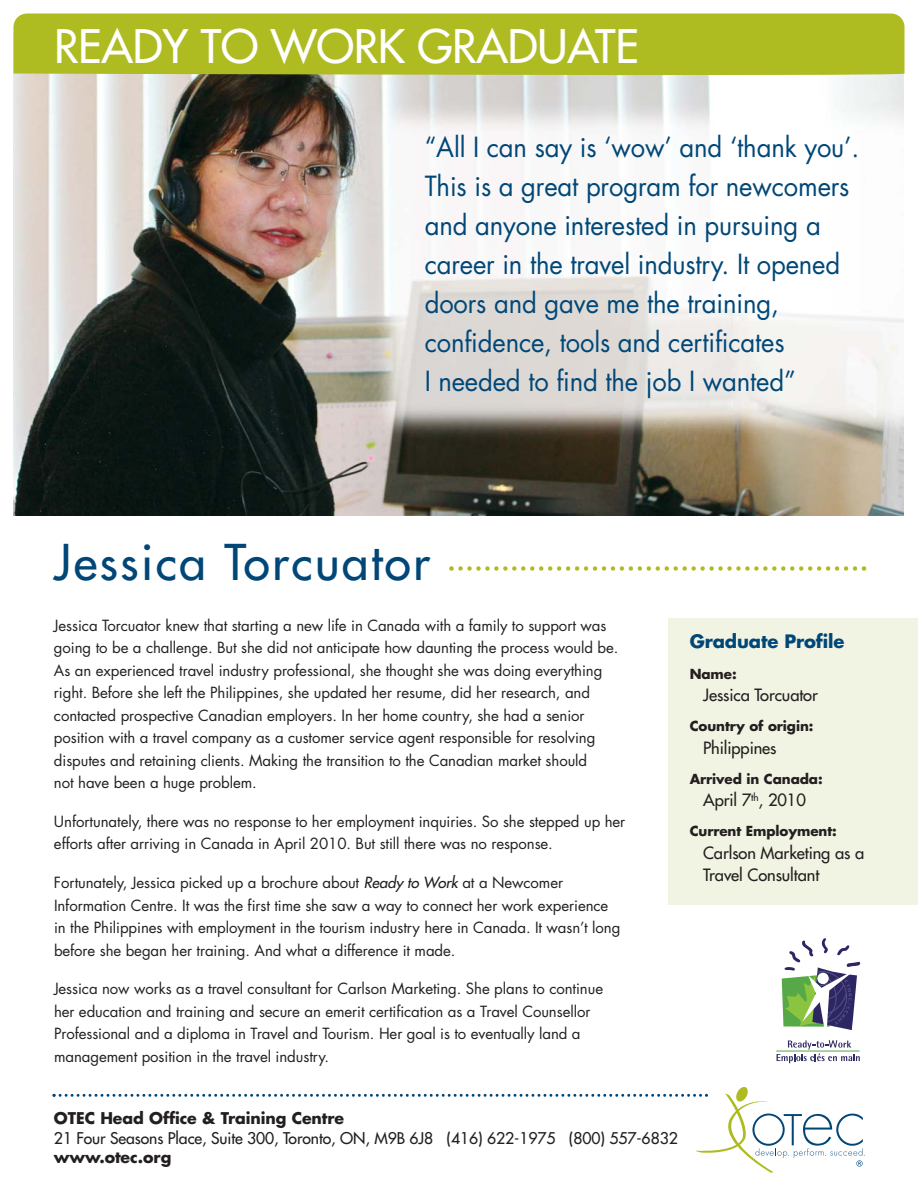
<style>
.page{position:relative;width:918px;height:1188px;background:#fff}
.page>*{position:absolute;margin:0;border:0;box-sizing:border-box;transform-origin:0 0}
.t1{font:48px "Futura";letter-spacing:.05em;color:#004778}
.t2{font:45px "Futura";letter-spacing:-.005em;color:#fff}
.t3{font:27px/39px "Futura";letter-spacing:-.005em;color:#004778;scale:.95 1}
.t4{font:700 18px "Futura";letter-spacing:-.005em;color:#004778}
.t5{font:16.5px/22.5px "Futura";letter-spacing:-.005em;color:#231f20}
.t6{font:15.75px "Futura";letter-spacing:-.005em;color:#231f20}
.t7{font:700 15.75px "Futura";letter-spacing:-.005em;color:#231f20}
.t8{font:15px/22.5px "Futura";letter-spacing:-.005em;color:#231f20}
.t9{font:700 13.5px "Futura";letter-spacing:-.005em;color:#231f20}
.s1{font-style:italic}
</style>
<div class="page">
<div style="left:668px;top:618px;width:250px;height:287px;background:#f2f4e3"></div>
<img style="left:14px;top:77px;width:890px;height:438px">
<hr style="left:776px;top:1051px;width:84px;height:1px;background:#58a746">
<svg style="left:777px;top:938px;width:83px;height:125px"></svg>
<div style="left:14px;top:14px;width:890px;height:63px;background:#afbc21"></div>
<svg style="left:52px;top:1087px;width:813px;height:86px"></svg>
<svg style="left:449px;top:566px;width:417px;height:5px"></svg>
<h2 class="t2" style="left:54px;top:24px;width:586px">READY TO WORK GRADUATE</h2>
<p class="t3" style="left:425px;top:130px;width:459px">“All I can say is ‘wow’ and ‘thank you’.<br>This is a great program for newcomers and anyone interested in pursuing a career in the travel industry. It opened doors and gave me the training, confidence, tools and certificates<br>I needed to find the job I wanted”</p>
<h1 class="t1" style="left:54px;top:539px;width:378px">Jessica Torcuator</h1>
<p class="t8" style="left:54px;top:615px;width:566px">Jessica Torcuator knew that starting a new life in Canada with a family to support was going to be a challenge. But she did not anticipate how daunting the process would be.<br>As an experienced travel industry professional, she thought she was doing everything right. Before she left the Philippines, she updated her resume, did her research, and contacted prospective Canadian employers. In her home country, she had a senior position with a travel company as a customer service agent responsible for resolving disputes and retaining clients. Making the transition to the Canadian market should<br>not have been a huge problem.</p>
<p class="t8" style="left:54px;top:811px;width:573px">Unfortunately, there was no response to her employment inquiries. So she stepped up her efforts after arriving in Canada in April 2010. But still there was no response.</p>
<p class="t8" style="left:54px;top:873px;width:568px">Fortunately, Jessica picked up a brochure about <span class="s1">Ready to Work</span> at a Newcomer Information Centre. It was the first time she saw a way to connect her work experience in the Philippines with employment in the tourism industry here in Canada. It wasn’t long before she began her training. And what a difference it made.</p>
<p class="t8" style="left:54px;top:979px;width:551px">Jessica now works as a travel consultant for Carlson Marketing. She plans to continue her education and training and secure an emerit certification as a Travel Counsellor Professional and a diploma in Travel and Tourism. Her goal is to eventually land a management position in the travel industry.</p>
<p class="t4" style="left:690px;top:633px;width:156px">Graduate Profile</p>
<p class="t9" style="left:690px;top:668px;width:49px">Name:</p>
<p class="t5" style="left:703px;top:685px;width:116px">Jessica Torcuator</p>
<p class="t9" style="left:690px;top:720px;width:125px">Country of origin:</p>
<p class="t5" style="left:703px;top:738px;width:75px">Philippines</p>
<p class="t9" style="left:690px;top:773px;width:135px">Arrived in Canada:</p>
<p class="t5" style="left:703px;top:790px;width:104px">April 7<sup>th</sup>, 2010</p>
<p class="t9" style="left:690px;top:825px;width:149px">Current Employment:</p>
<p class="t5" style="left:703px;top:843px;width:163px">Carlson Marketing as a<br>Travel Consultant</p>
<p class="t7" style="left:54px;top:1111px;width:292px">OTEC Head Office &amp; Training Centre</p>
<p class="t6" style="left:54px;top:1130px;width:625px">21 Four Seasons Place, Suite 300, Toronto, ON, M9B 6J8 (416) 622-1975 (800) 557-6832</p>
<p class="t7" style="left:54px;top:1150px;width:119px">www.otec.org</p>
</div>
